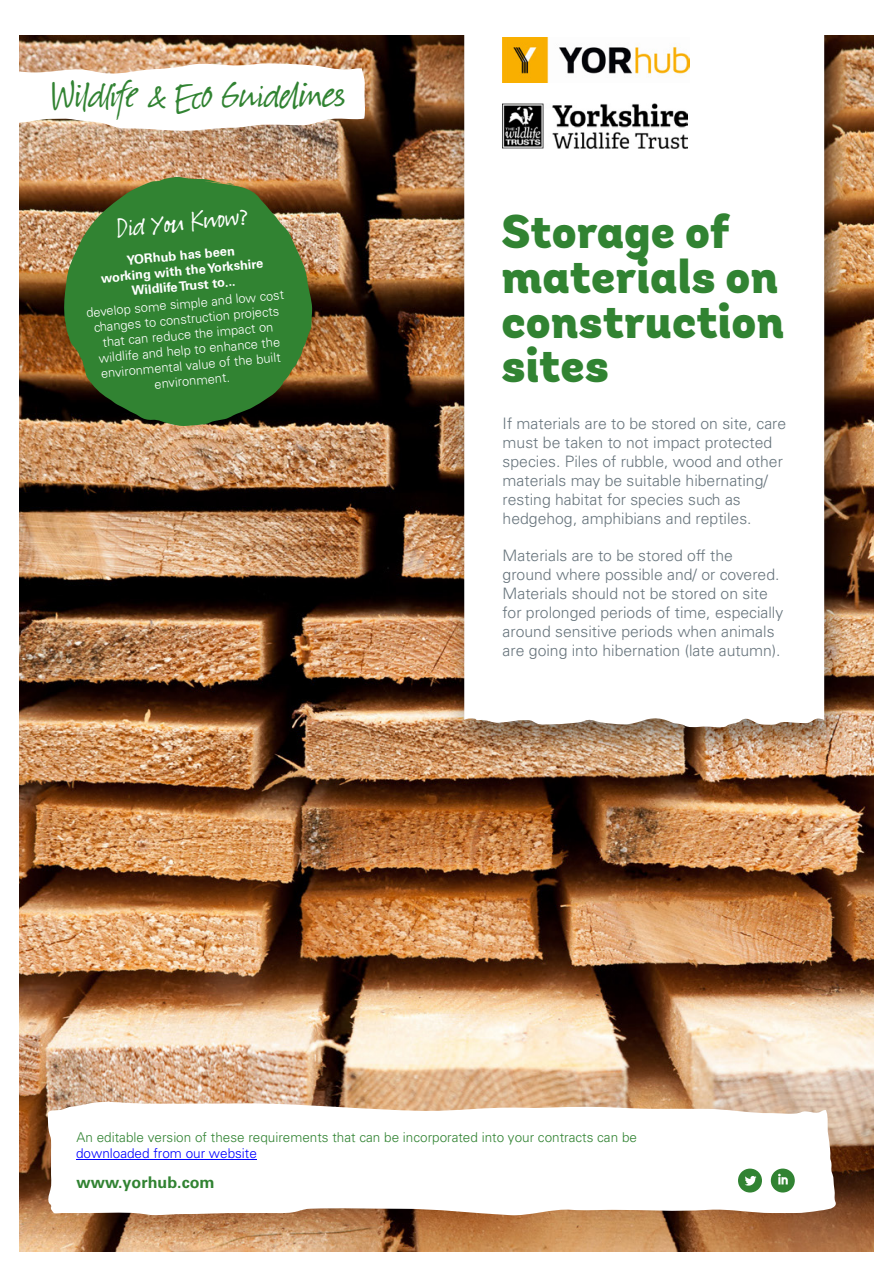
<style>
.page{position:relative;width:893px;height:1263px;background:#fff}
.page>*{position:absolute;margin:0;border:0;box-sizing:border-box;transform-origin:0 0}
.t1{font:900 47.4px/44.7px "Andes";color:#318332}
.t2{font:46.05px "Suomi Hand Script";color:#318332}
.t3{font:34.05px "Suomi Hand Script";color:#fff}
.t4{font:700 16.05px "Univers LT Std";color:#318332}
.t5{font:300 15.75px/18.9px "Univers LT Std";color:#68757d}
.t6{font:300 13.5px/15.6px "Univers LT Std";color:#318332}
.t7{font:300 12.9px/15.5px "Univers LT Std";color:#fff;text-align:center}
.t8{font:700 12.9px/15.5px "Univers LT Std";color:#fff;text-align:center}
.s1{font-family:"Univers";color:#00f}
</style>
<div class="page">
<img style="left:20px;top:35px;width:853px;height:1216px">
<div style="left:444px;top:21px;width:408px;height:742px;background:#000;opacity:.45"></div>
<svg style="left:464px;top:35px;width:360px;height:693px"></svg>
<svg style="left:47px;top:1100px;width:789px;height:116px"></svg>
<svg style="left:19px;top:62px;width:347px;height:69px"></svg>
<img style="left:502px;top:103px;width:185px;height:46px">
<div style="left:0;top:12px;width:893px;height:23px;background:#fff"></div>
<svg style="left:64px;top:176px;width:248px;height:250px;background:#417832"></svg>
<svg style="left:771px;top:1168px;width:24px;height:24px"></svg>
<svg style="left:738px;top:1168px;width:24px;height:24px"></svg>
<div style="left:76px;top:1148px;width:530px;height:19px;background:#fff"></div>
<img style="left:502px;top:37px;width:188px;height:46px">
<hr style="left:76px;top:1159px;width:181px;height:1px;background:#00f">
<p class="t2" style="left:52px;top:72px;width:295px">Wildlife &amp; Eco Guidelines</p>
<p class="t3" style="left:115px;top:211px;width:132px;rotate:-5deg">Did You Kno w?</p>
<p class="t8" style="left:99px;top:255px;width:164px;rotate:-5deg">YORhub has been<br>working with the Yorkshire<br>Wildlife Trust to...</p>
<p class="t7" style="left:86px;top:304px;width:200px;rotate:-5deg">develop some simple and low cost changes to construction projects that can reduce the impact on wildlife and help to enhance the environmental value of the built environment.</p>
<p class="t1" style="left:502px;top:211px;width:284px">Storage of materials on construction sites</p>
<p class="t5" style="left:503px;top:414px;width:285px">If materials are to be stored on site, care must be taken to not impact protected species. Piles of rubble, wood and other materials may be suitable hibernating/ resting habitat for species such as hedgehog, amphibians and reptiles.</p>
<p class="t5" style="left:503px;top:546px;width:282px">Materials are to be stored off the ground where possible and/ or covered.<br>Materials should not be stored on site for prolonged periods of time, especially around sensitive periods when animals are going into hibernation (late autumn).</p>
<p class="t6" style="left:76px;top:1129px;width:562px">An editable version of these requirements that can be incorporated into your contracts can be <span class="s1">downloaded from our website</span></p>
<p class="t4" style="left:77px;top:1173px;width:140px">www.yorhub.com</p>
</div>
